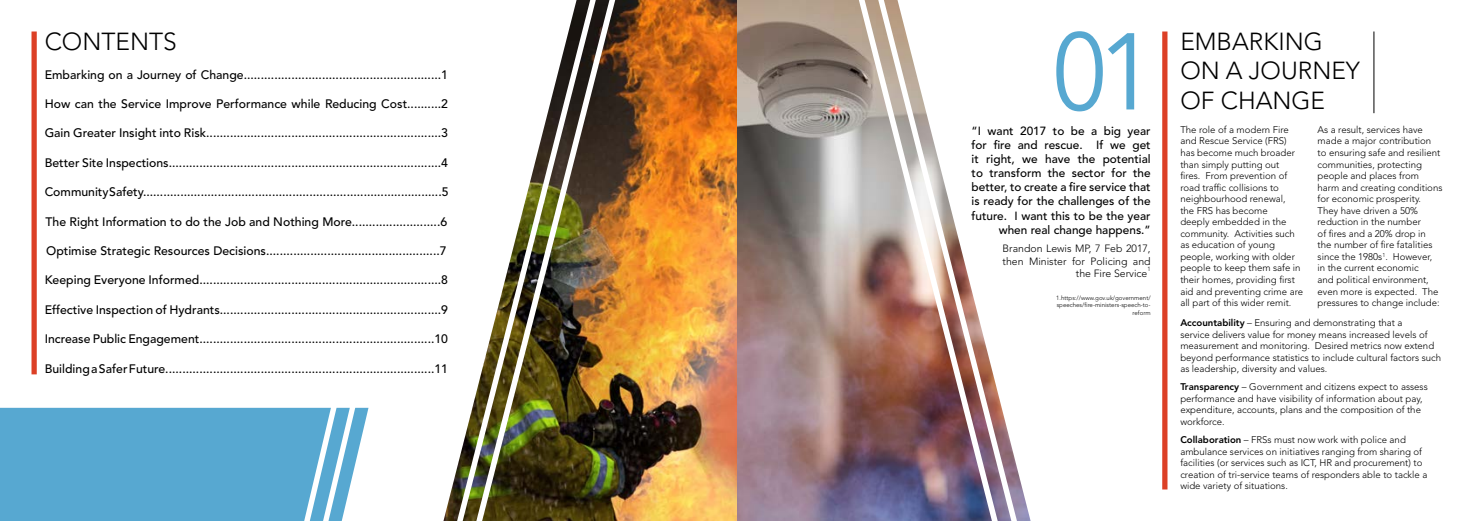
<style>
.page{position:relative;width:1474px;height:521px;background:#fff}
.page>*{position:absolute;margin:0;border:0;box-sizing:border-box;transform-origin:0 0}
.t1{font:107.71px "Avenir Next LT Pro";color:#57a8d1;scale:.93 1}
.t2{font:300 24.5px/29.4px "Avenir LT Std";color:#000}
.t3{font:500 12.25px "Avenir LT Std";color:#000}
.t4{font:500 11.81px/14.2px "Avenir LT Std";color:#000;text-align:right}
.t5{font:300 10.5px "Avenir LT Std";color:#000}
.t6{font:300 9.62px/11.5px "Avenir LT Std";color:#000}
.t7{font:300 6.12px/7.4px "Avenir LT Std";color:#000;text-align:right}
.s1{font-weight:800}
</style>
<div class="page">
<hr style="left:1373px;top:32px;width:1px;height:81px;background:#000">
<div style="left:1162px;top:32px;width:5px;height:457px;background:#dc4026"></div>
<img style="left:443px;top:0;width:587px;height:521px">
<div style="left:32px;top:32px;width:5px;height:342px;background:#dc4026"></div>
<svg style="left:0;top:408px;width:368px;height:113px;background:#61add3"></svg>
<h2 class="t2" style="left:45px;top:27px;width:134px">CONTENTS</h2>
<p class="t3" style="left:45px;top:67px;width:405px">Embarking on a Journey of Change..........................................................1</p>
<p class="t3" style="left:45px;top:97px;width:405px">How can the Service Improve Performance while Reducing Cost..........2</p>
<p class="t3" style="left:45px;top:126px;width:405px">Gain Greater Insight into Risk.....................................................................3</p>
<p class="t3" style="left:45px;top:155px;width:405px">Better Site Inspections................................................................................4</p>
<p class="t3" style="left:45px;top:185px;width:405px">Community Safety........................................................................................5</p>
<p class="t3" style="left:46px;top:214px;width:403px">The Right Information to do the Job and Nothing More..........................6</p>
<p class="t3" style="left:46px;top:244px;width:402px">Optimise Strategic Resources Decisions...................................................7</p>
<p class="t3" style="left:45px;top:273px;width:405px">Keeping Everyone Informed.......................................................................8</p>
<p class="t3" style="left:45px;top:302px;width:405px">Effective Inspection of Hydrants.................................................................9</p>
<p class="t3" style="left:45px;top:332px;width:405px">Increase Public Engagement.....................................................................10</p>
<p class="t3" style="left:45px;top:361px;width:405px">Building a Safer Future...............................................................................11</p>
<h1 class="t1" style="left:1050px;top:8px;width:117px">01</h1>
<p class="t4" style="left:971px;top:124px;width:180px">“I want 2017 to be a big year for fire and rescue. If we get it right, we have the potential to transform the sector for the better, to create a fire service that is ready for the challenges of the future. I want this to be the year when real change happens.”</p>
<p class="t5" style="left:1002px;top:242px;width:149px">Brandon Lewis MP, 7 Feb 2017,</p>
<p class="t5" style="left:1002px;top:255px;width:149px">then Minister for Policing and</p>
<p class="t5" style="left:1075px;top:268px;width:73px">the Fire Service</p>
<p class="t7" style="left:1147px;top:265px;width:5px">1</p>
<p class="t7" style="left:1056px;top:294px;width:96px">1.https://www.gov.uk/government/ speeches/fire-ministers-speech-to&shy;reform</p>
<h2 class="t2" style="left:1180px;top:27px;width:181px">EMBARKING<br>ON A JOURNEY<br>OF CHANGE</h2>
<p class="t6" style="left:1180px;top:124px;width:124px">The role of a modern Fire and Rescue Service (FRS) has become much broader than simply putting out<br>fires. From prevention of road traffic collisions to neighbourhood renewal,<br>the FRS has become<br>deeply embedded in the community. Activities such as education of young people, working with older people to keep them safe in their homes, providing first aid and preventing crime are all part of this wider remit.</p>
<p class="t6" style="left:1317px;top:124px;width:126px">As a result, services have made a major contribution to ensuring safe and resilient communities, protecting people and places from harm and creating conditions for economic prosperity.<br>They have driven a 50% reduction in the number<br>of fires and a 20% drop in<br>the number of fire fatalities since the 1980s<sup>1</sup>. However,<br>in the current economic<br>and political environment, even more is expected. The pressures to change include:</p>
<p class="t6" style="left:1180px;top:317px;width:262px"><span class="s1">Accountability</span> – Ensuring and demonstrating that a<br>service delivers value for money means increased levels of measurement and monitoring. Desired metrics now extend beyond performance statistics to include cultural factors such as leadership, diversity and values.</p>
<p class="t6" style="left:1180px;top:381px;width:249px"><span class="s1">Transparency</span> – Government and citizens expect to assess performance and have visibility of information about pay, expenditure, accounts, plans and the composition of the workforce.</p>
<p class="t6" style="left:1180px;top:434px;width:248px"><span class="s1">Collaboration</span> – FRSs must now work with police and ambulance services on initiatives ranging from sharing of facilities (or services such as ICT, HR and procurement) to creation of tri-service teams of responders able to tackle a wide variety of situations.</p>
</div>
